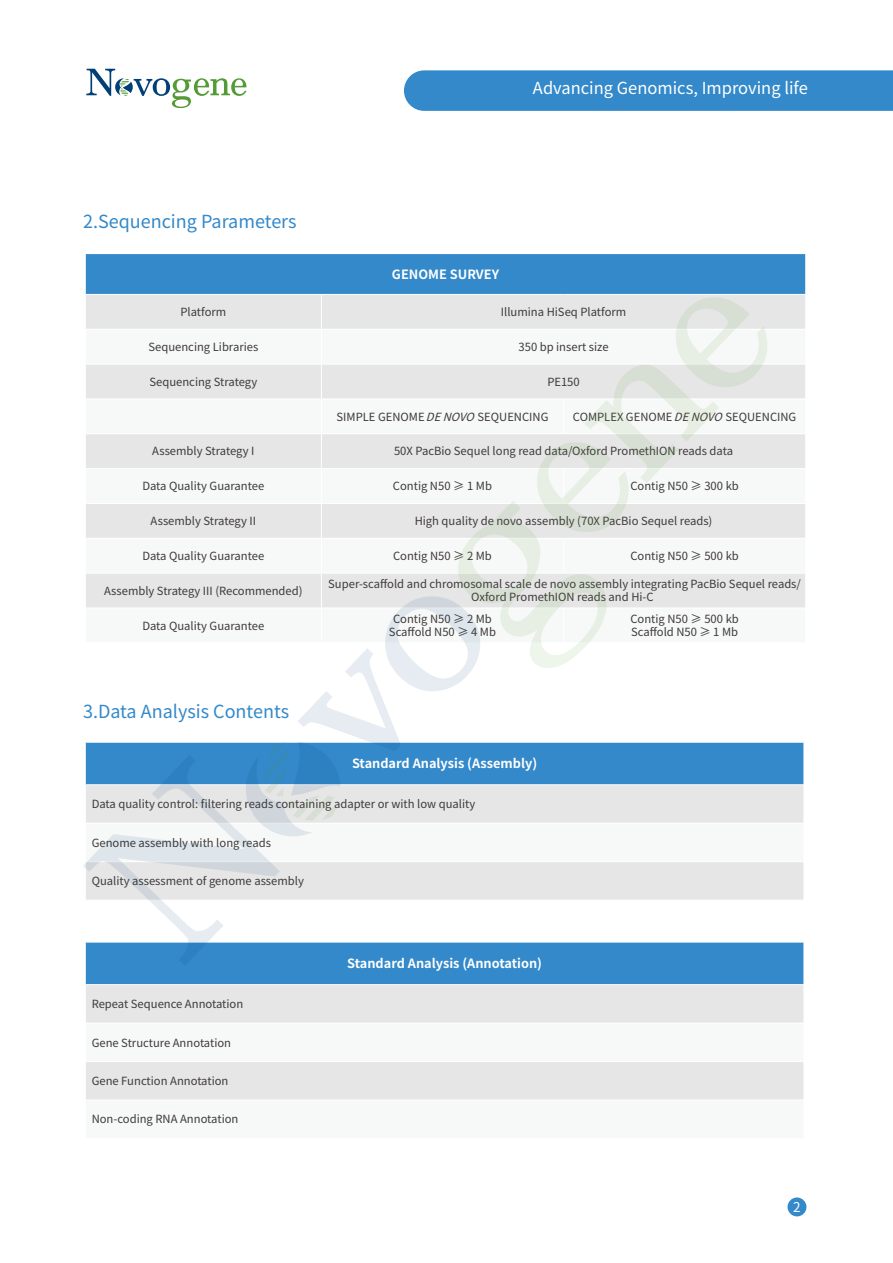
<style>
.page{position:relative;width:893px;height:1263px;background:#fff}
.page>*{position:absolute;margin:0;border:0;box-sizing:border-box;transform-origin:0 0}
.t1{font:18px "Source Han Sans SC";color:#3389ca}
.t2{font:16.5px "Source Han Sans SC";color:#fff}
.t3{font:13.5px "Source Han Sans SC";color:#fff}
.t4{font:700 12.75px "Source Han Sans SC";color:#fff}
.t5{font:11.25px/12.8px "Source Han Sans SC";color:#3e3a39;text-align:center}
.s1{font-style:italic}
</style>
<div class="page">
<svg style="left:86px;top:69px;width:161px;height:39px"></svg>
<div style="left:787px;top:1197px;width:19px;height:19px;background:#3389ca;border-radius:50%"></div>
<div style="left:404px;top:70px;width:489px;height:41px;background:#3389ca"></div>
<div style="left:85px;top:254px;width:721px;height:40px;background:#3389ca"></div>
<svg style="left:770px;top:365px;width:35px;height:243px;fill:#e6e6e6"></svg>
<hr style="left:85px;top:254px;width:1px;height:40px;background:#fff">
<hr style="left:805px;top:254px;width:1px;height:40px;background:#fff">
<hr style="left:564px;top:399px;width:242px;height:1px;background:#fff">
<hr style="left:564px;top:433px;width:242px;height:1px;background:#fff">
<hr style="left:564px;top:468px;width:242px;height:1px;background:#fff">
<hr style="left:564px;top:503px;width:242px;height:1px;background:#fff">
<hr style="left:564px;top:538px;width:242px;height:1px;background:#fff">
<hr style="left:564px;top:573px;width:242px;height:1px;background:#fff">
<div style="left:85px;top:742px;width:719px;height:43px;background:#3389ca"></div>
<div style="left:770px;top:785px;width:34px;height:115px;background:#e6e6e6"></div>
<div style="left:85px;top:823px;width:719px;height:39px;background:#f7f8f8"></div>
<hr style="left:85px;top:742px;width:719px;height:1px;background:#fff">
<hr style="left:85px;top:784px;width:719px;height:1px;background:#fff">
<hr style="left:85px;top:823px;width:719px;height:1px;background:#fff">
<hr style="left:85px;top:861px;width:719px;height:1px;background:#fff">
<div style="left:85px;top:942px;width:719px;height:43px;background:#3389ca"></div>
<div style="left:86px;top:985px;width:718px;height:38px;background:#e6e6e6"></div>
<div style="left:86px;top:1062px;width:718px;height:38px;background:#e6e6e6"></div>
<hr style="left:85px;top:942px;width:719px;height:1px;background:#fff">
<hr style="left:85px;top:942px;width:1px;height:42px;background:#fff">
<hr style="left:85px;top:984px;width:719px;height:1px;background:#fff">
<svg style="left:83px;top:296px;width:687px;height:670px"></svg>
<h1 class="t1" style="left:83px;top:212px;width:215px">2.Sequencing Parameters</h1>
<h2 class="t2" style="left:533px;top:79px;width:276px">Advancing Genomics, Improving life</h2>
<p class="t4" style="left:392px;top:267px;width:109px">GENOME SURVEY</p>
<p class="t5" style="left:180px;top:306px;width:47px">Platform</p>
<p class="t5" style="left:501px;top:306px;width:127px">Illumina HiSeq Platform</p>
<p class="t5" style="left:148px;top:341px;width:111px">Sequencing Libraries</p>
<p class="t5" style="left:518px;top:341px;width:92px">350 bp insert size</p>
<p class="t5" style="left:149px;top:375px;width:109px">Sequencing Strategy</p>
<p class="t5" style="left:547px;top:375px;width:34px">PE150</p>
<p class="t5" style="left:337px;top:410px;width:213px">SIMPLE GENOME <span class="s1">DENOVO</span>SEQUENCING</p>
<p class="t5" style="left:573px;top:410px;width:225px">COMPLEX GENOME <span class="s1">DENOVO</span>SEQUENCING</p>
<p class="t5" style="left:152px;top:445px;width:104px">Assembly Strategy I</p>
<p class="t5" style="left:394px;top:445px;width:341px">50X PacBio Sequel long read data/Oxford PromethION reads data</p>
<p class="t5" style="left:142px;top:480px;width:123px">Data Quality Guarantee</p>
<p class="t5" style="left:393px;top:480px;width:101px">Contig N50 ≥ 1 Mb</p>
<p class="t5" style="left:630px;top:480px;width:110px">Contig N50 ≥ 300 kb</p>
<p class="t5" style="left:151px;top:515px;width:107px">Assembly Strategy II</p>
<p class="t5" style="left:415px;top:515px;width:299px">High quality de novo assembly (70X PacBio Sequel reads)</p>
<p class="t5" style="left:142px;top:550px;width:123px">Data Quality Guarantee</p>
<p class="t5" style="left:393px;top:550px;width:100px">Contig N50 ≥ 2 Mb</p>
<p class="t5" style="left:630px;top:550px;width:110px">Contig N50 ≥ 500 kb</p>
<p class="t5" style="left:104px;top:584px;width:200px">Assembly Strategy III (Recommended)</p>
<p class="t5" style="left:328px;top:578px;width:474px">Super-scaffold and chromosomal scale de novo assembly integrating PacBio Sequel reads/<br>Oxford PromethION reads and Hi-C</p>
<p class="t5" style="left:142px;top:619px;width:123px">Data Quality Guarantee</p>
<p class="t5" style="left:389px;top:613px;width:109px">Contig N50 ≥ 2 Mb<br>Scaffold N50 ≥ 4 Mb</p>
<p class="t5" style="left:630px;top:613px;width:110px;text-align:left">Contig N50 ≥ 500 kb<br>Scaffold N50 ≥ 1 Mb</p>
<h1 class="t1" style="left:83px;top:701px;width:208px">3.Data Analysis Contents</h1>
<p class="t4" style="left:352px;top:756px;width:187px">Standard Analysis (Assembly)</p>
<p class="t5" style="left:92px;top:798px;width:385px">Data quality control: filtering reads containing adapter or with low quality</p>
<p class="t5" style="left:92px;top:836px;width:181px">Genome assembly with long reads</p>
<p class="t5" style="left:92px;top:875px;width:214px">Quality assessment of genome assembly</p>
<p class="t5" style="left:92px;top:998px;width:153px">Repeat Sequence Annotation</p>
<p class="t5" style="left:92px;top:1036px;width:141px">Gene Structure Annotation</p>
<p class="t5" style="left:92px;top:1075px;width:138px">Gene Function Annotation</p>
<p class="t5" style="left:92px;top:1113px;width:148px">Non-coding RNA Annotation</p>
<p class="t4" style="left:347px;top:956px;width:196px">Standard Analysis (Annotation)</p>
<p class="t3" style="left:793px;top:1199px;width:9px">2</p>
</div>
